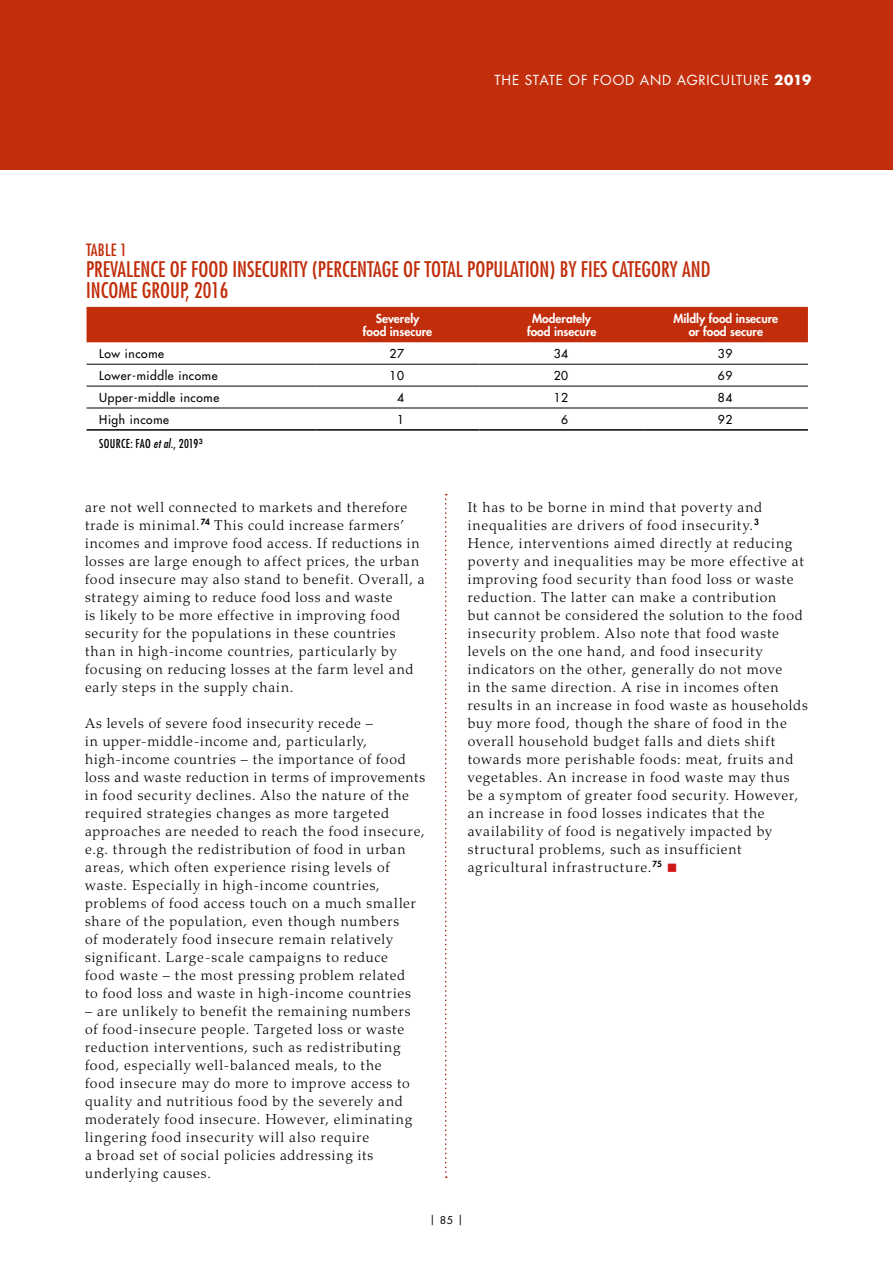
<style>
.page{position:relative;width:893px;height:1263px;background:#fff}
.page>*{position:absolute;margin:0;border:0;box-sizing:border-box;transform-origin:0 0}
.Table_Tilte_Ok{font:condensed 21px/21px "Futura Std";color:#c22e0c}
.Table_No_OK{font:condensed 16.5px "Futura Std";letter-spacing:.01em;color:#c22e0c}
.NewPara1_OK{font:300 14.25px/18px "Palatino LT Std";letter-spacing:.055em;color:#000}
.t1{font:13.5px "Futura Std";letter-spacing:.055em;color:#fff}
.Table_Body_OK{font:500 12px "Futura Std";letter-spacing:.05em;color:#000}
.Table_head_Ok{font:800 12px/13.5px "Futura Std";color:#fff;text-align:center}
.Table_source_OK{font:condensed 12px "Futura Std";letter-spacing:.02em;color:#000}
.t2{font:10.5px "Futura Std";color:#000}
.s1{font-weight:700}
.s2{font-style:italic}
.s3{color:#cd171a}
</style>
<div class="page">
<div style="left:0;top:0;width:893px;height:170px;background:#c22e0c"></div>
<svg style="left:445px;top:494px;width:2px;height:684px"></svg>
<div style="left:87px;top:307px;width:721px;height:35px;background:#c22e0c"></div>
<hr style="left:87px;top:364px;width:228px;height:1px;background:#000">
<hr style="left:315px;top:364px;width:165px;height:1px;background:#000">
<hr style="left:480px;top:364px;width:164px;height:1px;background:#000">
<hr style="left:644px;top:364px;width:164px;height:1px;background:#000">
<hr style="left:87px;top:386px;width:228px;height:1px;background:#000">
<hr style="left:315px;top:386px;width:165px;height:1px;background:#000">
<hr style="left:480px;top:386px;width:164px;height:1px;background:#000">
<hr style="left:644px;top:386px;width:164px;height:1px;background:#000">
<hr style="left:87px;top:408px;width:228px;height:1px;background:#000">
<hr style="left:315px;top:408px;width:165px;height:1px;background:#000">
<hr style="left:480px;top:408px;width:164px;height:1px;background:#000">
<hr style="left:644px;top:408px;width:164px;height:1px;background:#000">
<hr style="left:87px;top:429px;width:228px;height:2px;background:#000">
<hr style="left:315px;top:429px;width:165px;height:2px;background:#000">
<hr style="left:480px;top:429px;width:164px;height:2px;background:#000">
<hr style="left:644px;top:429px;width:164px;height:2px;background:#000">
<p class="t1" style="left:494px;top:71px;width:318px">THE STATE OF FOOD AND AGRICULTURE <span class="s1">2019</span></p>
<p class="Table_No_OK" style="left:86px;top:240px;width:42px">TABLE 1</p>
<p class="Table_Tilte_Ok" style="left:86px;top:259px;width:626px">PREVALENCE OF FOOD INSECURITY (PERCENTAGE OF TOTAL POPULATION) BY FIES CATEGORY AND<br>INCOME GROUP, 2016</p>
<p class="Table_head_Ok" style="left:363px;top:312px;width:71px">Severely food insecure</p>
<p class="Table_head_Ok" style="left:527px;top:312px;width:71px">Moderately food insecure</p>
<p class="Table_head_Ok" style="left:673px;top:312px;width:106px">Mildly food insecure or food secure</p>
<p class="Table_Body_OK" style="left:99px;top:346px;width:66px">Low income</p>
<p class="Table_Body_OK" style="left:390px;top:346px;width:16px">27</p>
<p class="Table_Body_OK" style="left:554px;top:346px;width:16px">34</p>
<p class="Table_Body_OK" style="left:718px;top:346px;width:16px">39</p>
<p class="Table_Body_OK" style="left:99px;top:368px;width:120px">Lower-middle income</p>
<p class="Table_Body_OK" style="left:390px;top:368px;width:16px">10</p>
<p class="Table_Body_OK" style="left:554px;top:368px;width:16px">20</p>
<p class="Table_Body_OK" style="left:718px;top:368px;width:16px">69</p>
<p class="Table_Body_OK" style="left:99px;top:390px;width:121px">Upper-middle income</p>
<p class="Table_Body_OK" style="left:397px;top:390px;width:8px">4</p>
<p class="Table_Body_OK" style="left:554px;top:390px;width:16px">12</p>
<p class="Table_Body_OK" style="left:718px;top:390px;width:16px">84</p>
<p class="Table_Body_OK" style="left:99px;top:412px;width:71px">High income</p>
<p class="Table_Body_OK" style="left:397px;top:412px;width:8px">1</p>
<p class="Table_Body_OK" style="left:561px;top:412px;width:8px">6</p>
<p class="Table_Body_OK" style="left:718px;top:412px;width:16px">92</p>
<p class="Table_source_OK" style="left:99px;top:437px;width:105px">SOURCE: FAO <span class="s2">et al</span>., 2019<sup>3</sup></p>
<p class="NewPara1_OK" style="left:85px;top:498px;width:341px">are not well connected to markets and therefore trade is minimal.<sup>74</sup> This could increase farmers’ incomes and improve food access. If reductions in losses are large enough to affect prices, the urban food insecure may also stand to benefit. Overall, a strategy aiming to reduce food loss and waste<br>is likely to be more effective in improving food security for the populations in these countries than in high-income countries, particularly by focusing on reducing losses at the farm level and early steps in the supply chain.</p>
<p class="NewPara1_OK" style="left:85px;top:714px;width:342px">As levels of severe food insecurity recede –<br>in upper-middle-income and, particularly, high-income countries – the importance of food loss and waste reduction in terms of improvements in food security declines. Also the nature of the required strategies changes as more targeted approaches are needed to reach the food insecure, e.g. through the redistribution of food in urban areas, which often experience rising levels of waste. Especially in high-income countries, problems of food access touch on a much smaller share of the population, even though numbers<br>of moderately food insecure remain relatively significant. Large-scale campaigns to reduce<br>food waste – the most pressing problem related<br>to food loss and waste in high-income countries</p>
<p class="NewPara1_OK" style="left:85px;top:1002px;width:329px">– are unlikely to benefit the remaining numbers of food-insecure people. Targeted loss or waste reduction interventions, such as redistributing food, especially well-balanced meals, to the food insecure may do more to improve access to quality and nutritious food by the severely and moderately food insecure. However, eliminating lingering food insecurity will also require<br>a broad set of social policies addressing its underlying causes.</p>
<p class="NewPara1_OK" style="left:468px;top:498px;width:342px">It has to be borne in mind that poverty and inequalities are drivers of food insecurity.<sup>3<br></sup>Hence, interventions aimed directly at reducing poverty and inequalities may be more effective at improving food security than food loss or waste reduction. The latter can make a contribution<br>but cannot be considered the solution to the food insecurity problem. Also note that food waste levels on the one hand, and food insecurity indicators on the other, generally do not move<br>in the same direction. A rise in incomes often results in an increase in food waste as households buy more food, though the share of food in the overall household budget falls and diets shift towards more perishable foods: meat, fruits and vegetables. An increase in food waste may thus be a symptom of greater food security. However, an increase in food losses indicates that the availability of food is negatively impacted by structural problems, such as insufficient agricultural infrastructure.<sup>75</sup> <span class="s3">■</span></p>
<p class="t2" style="left:429px;top:1213px;width:35px">| 85 |</p>
</div>
